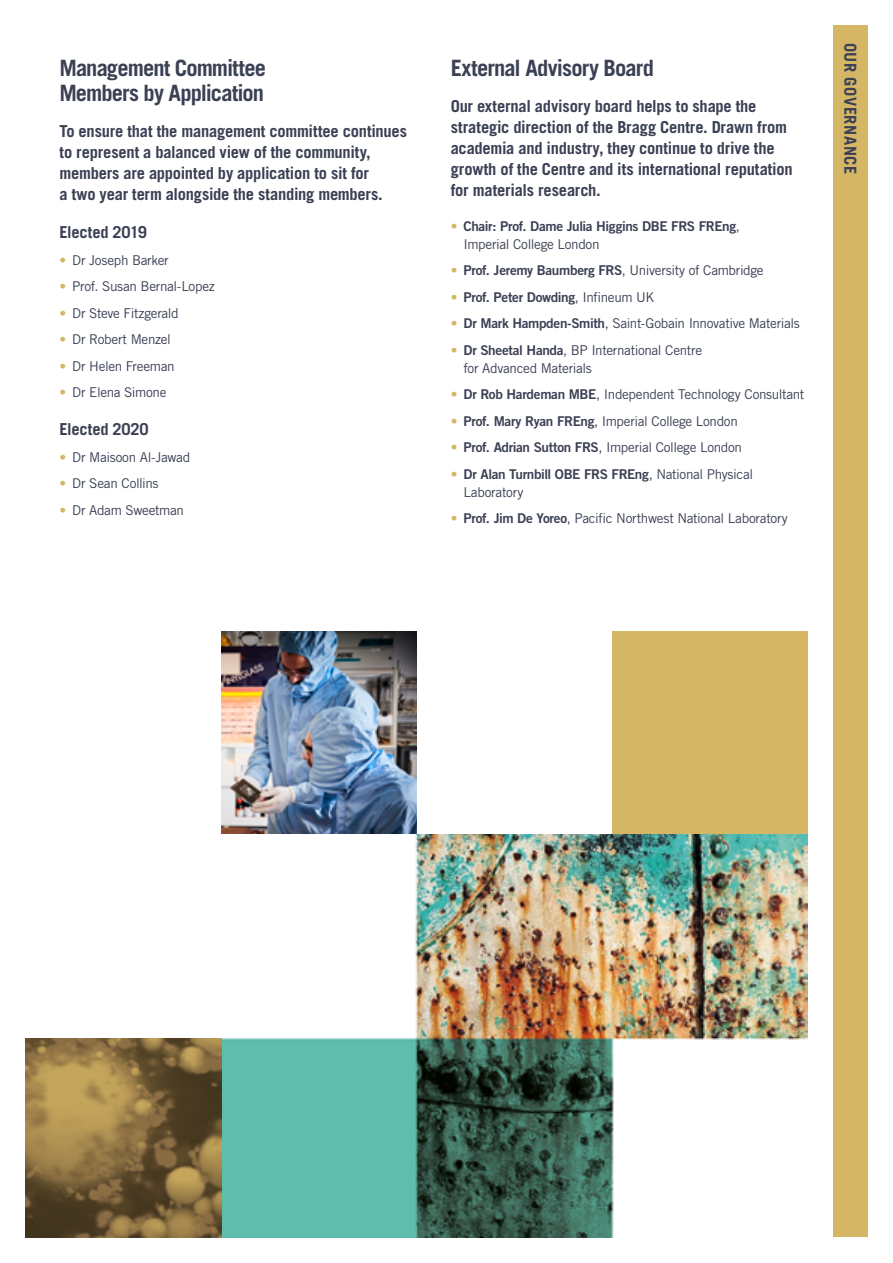
<style>
.page{position:relative;width:893px;height:1263px;background:#fff}
.page>*{position:absolute;margin:0;border:0;box-sizing:border-box;transform-origin:0 0}
.Header_2{font:700 22.5px/25.5px "Trade Gothic LT Std";letter-spacing:-.04em;color:#3b4054}
.Intro___Tab_Copy{font:700 16.5px/21px "Trade Gothic LT Std";letter-spacing:-.015em;color:#3b4054}
.Intro___Tab_Copy-2{font:700 16.5px "Trade Gothic LT Std";letter-spacing:.03em;color:#3b4054}
.t1{font:13.5px/18px "Trade Gothic LT Std";letter-spacing:-.025em;color:#3b4054}
.t2{font:13.5px/18px "Trade Gothic LT Std Bd 2";letter-spacing:-.025em;color:#3b4054}
.s1{color:#d4b664}
.s2{font-family:"Trade Gothic LT Std"}
.s3{font-family:"Trade Gothic LT Std Bd 2";color:#d4b664}
.s4{font-family:"Trade Gothic LT Std Bd 2"}
</style>
<div class="page">
<div style="left:833px;top:26px;width:34px;height:1211px;background:#d4b664"></div>
<hr style="left:0;top:0;width:1px;height:1263px;background:#3b4054">
<div style="left:612px;top:631px;width:196px;height:204px;background:#d4b664"></div>
<img style="left:221px;top:631px;width:196px;height:204px">
<img style="left:221px;top:835px;width:587px;height:402px">
<img style="left:26px;top:1038px;width:195px;height:199px">
<p class="Header_2" style="left:60px;top:55px;width:208px">Management Committee<br>Members by Application</p>
<p class="Intro___Tab_Copy" style="left:60px;top:120px;width:349px">To ensure that the management committee continues to represent a balanced view of the community, members are appointed by application to sit for<br>a two year term alongside the standing members.</p>
<p class="Intro___Tab_Copy" style="left:60px;top:221px;width:89px">Elected 2019</p>
<p class="t1" style="left:60px;top:251px;width:111px"><span class="s1">•</span> Dr Joseph Barker</p>
<p class="t1" style="left:60px;top:277px;width:157px"><span class="s1">•</span> Prof. Susan Bernal-Lopez</p>
<p class="t1" style="left:60px;top:304px;width:121px"><span class="s1">•</span> Dr Steve Fitzgerald</p>
<p class="t1" style="left:60px;top:330px;width:113px"><span class="s1">•</span> Dr Robert Menzel</p>
<p class="t1" style="left:60px;top:357px;width:117px"><span class="s1">•</span> Dr Helen Freeman</p>
<p class="t1" style="left:60px;top:383px;width:109px"><span class="s1">•</span> Dr Elena Simone</p>
<p class="Intro___Tab_Copy" style="left:60px;top:418px;width:91px">Elected 2020</p>
<p class="t1" style="left:60px;top:448px;width:132px"><span class="s1">•</span> Dr Maisoon Al-Jawad</p>
<p class="t1" style="left:60px;top:474px;width:100px"><span class="s1">•</span> Dr Sean Collins</p>
<p class="t1" style="left:60px;top:501px;width:126px"><span class="s1">•</span> Dr Adam Sweetman</p>
<p class="Header_2" style="left:451px;top:55px;width:205px">External Advisory Board</p>
<p class="Intro___Tab_Copy" style="left:451px;top:95px;width:343px">Our external advisory board helps to shape the strategic direction of the Bragg Centre. Drawn from academia and industry, they continue to drive the growth of the Centre and its international reputation for materials research.</p>
<p class="t2" style="left:463px;top:217px;width:278px;text-indent:-13px"><span class="s1">•</span> Chair: Prof. Dame Julia Higgins DBE FRS FREng<span class="s2">,<br>Imperial College London</span></p>
<p class="t2" style="left:451px;top:261px;width:314px"><span class="s1">•</span> Prof. Jeremy Baumberg FRS<span class="s2">, University of Cambridge</span></p>
<p class="t2" style="left:451px;top:288px;width:205px"><span class="s1">•</span> Prof. Peter Dowding<span class="s2">, Infineum UK</span></p>
<p class="t1" style="left:451px;top:314px;width:350px"><span class="s3">•</span> <span class="s4">Dr Mark Hampden-Smith</span>, Saint-Gobain Innovative Materials</p>
<p class="t1" style="left:463px;top:341px;width:240px;text-indent:-13px"><span class="s3">•</span> <span class="s4">Dr Sheetal Handa</span>, BP International Centre for Advanced Materials</p>
<p class="t1" style="left:451px;top:385px;width:355px"><span class="s3">•</span> <span class="s4">Dr Rob Hardeman MBE</span>, Independent Technology Consultant</p>
<p class="t1" style="left:451px;top:412px;width:289px"><span class="s3">•</span> <span class="s4">Prof. Mary Ryan FREng</span>, Imperial College London</p>
<p class="t1" style="left:451px;top:438px;width:293px"><span class="s3">•</span> <span class="s4">Prof. Adrian Sutton FRS</span>, Imperial College London</p>
<p class="t1" style="left:463px;top:465px;width:291px;text-indent:-13px"><span class="s3">•</span> <span class="s4">Dr Alan Turnbill OBE FRS FREng</span>, National Physical<br>Laboratory</p>
<p class="t1" style="left:451px;top:509px;width:338px"><span class="s3">•</span> <span class="s4">Prof. Jim De Yoreo</span>, Pacific Northwest National Laboratory</p>
<p class="Intro___Tab_Copy-2" style="left:860px;top:43px;width:133px;rotate:90deg">OUR GOVERNANCE</p>
</div>
